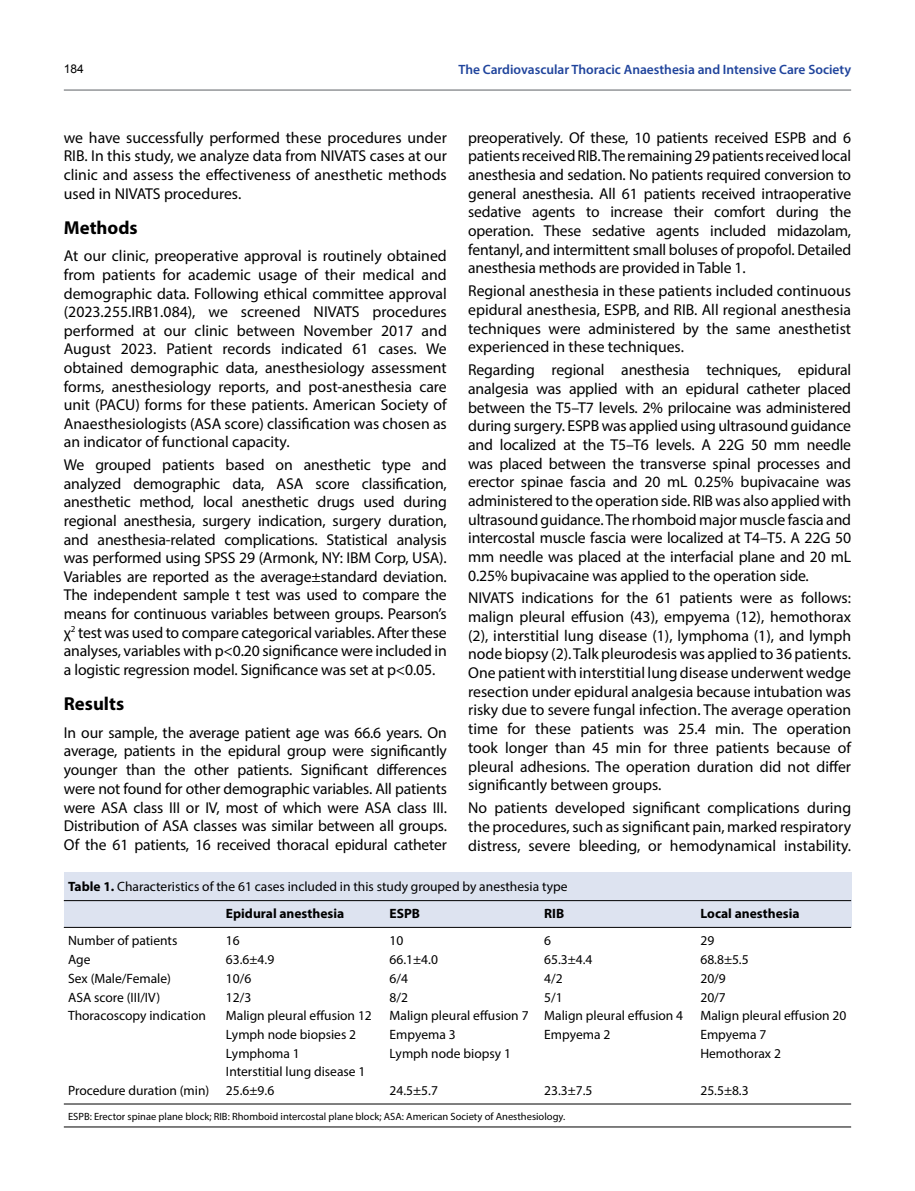
<style>
.page{position:relative;width:915px;height:1191px;background:#fff}
.page>*{position:absolute;margin:0;border:0;box-sizing:border-box;transform-origin:0 0}
.t1{font:700 18.75px "Myriad Pro";color:#000}
.t2{font:15.75px/18.6px "Myriad Pro";letter-spacing:-.005em;color:#000;text-align:justify}
.t3{font:13.5px/27.2px "Myriad Pro";color:#000}
.t4{font:600 13.5px "Myriad Pro";color:#20449c}
.t5{font:700 13.5px "Myriad Pro";color:#000}
.t6{font:12px "Arial";color:#000}
.t7{font:10.5px "Myriad Pro";color:#000}
.s1{font-weight:700}
</style>
<div class="page">
<hr style="left:64px;top:89px;width:786px;height:2px;background:#939598">
<div style="left:64px;top:872px;width:786px;height:55px;background:#dde3f0"></div>
<hr style="left:64px;top:1103px;width:786px;height:1px;background:#000">
<hr style="left:64px;top:900px;width:786px;height:1px;background:#000">
<hr style="left:64px;top:927px;width:786px;height:1px;background:#000">
<hr style="left:64px;top:1126px;width:786px;height:1px;background:#000">
<p class="t6" style="left:64px;top:60px;width:22px">184</p>
<p class="t4" style="left:458px;top:61px;width:394px">The Cardiovascular Thoracic Anaesthesia and Intensive Care Society</p>
<p class="t2" style="left:468px;top:128px;width:384px">preoperatively. Of these, 10 patients received ESPB and 6 patients received RIB. The remaining 29 patients received local anesthesia and sedation. No patients required conversion to general anesthesia. All 61 patients received intraoperative sedative agents to increase their comfort during the operation. These sedative agents included midazolam, fentanyl, and intermittent small boluses of propofol. Detailed anesthesia methods are provided in Table 1.</p>
<p class="t2" style="left:468px;top:281px;width:384px">Regional anesthesia in these patients included continuous epidural anesthesia, ESPB, and RIB. All regional anesthesia techniques were administered by the same anesthetist experienced in these techniques.</p>
<p class="t2" style="left:468px;top:360px;width:384px">Regarding regional anesthesia techniques, epidural analgesia was applied with an epidural catheter placed between the T5–T7 levels. 2% prilocaine was administered during surgery. ESPB was applied using ultrasound guidance and localized at the T5–T6 levels. A 22G 50 mm needle was placed between the transverse spinal processes and erector spinae fascia and 20 mL 0.25% bupivacaine was administered to the operation side. RIB was also applied with ultrasound guidance. The rhomboid major muscle fascia and intercostal muscle fascia were localized at T4–T5. A 22G 50 mm needle was placed at the interfacial plane and 20 mL 0.25% bupivacaine was applied to the operation side.</p>
<p class="t2" style="left:468px;top:588px;width:384px">NIVATS indications for the 61 patients were as follows: malign pleural effusion (43), empyema (12), hemothorax (2), interstitial lung disease (1), lymphoma (1), and lymph node biopsy (2). Talk pleurodesis was applied to 36 patients.<br>One patient with interstitial lung disease underwent wedge resection under epidural analgesia because intubation was risky due to severe fungal infection. The average operation time for these patients was 25.4 min. The operation took longer than 45 min for three patients because of pleural adhesions. The operation duration did not differ significantly between groups.</p>
<p class="t2" style="left:468px;top:798px;width:384px">No patients developed significant complications during the procedures, such as significant pain, marked respiratory distress, severe bleeding, or hemodynamical instability.</p>
<p class="t3" style="left:226px;top:872px;width:343px;text-indent:-158px"><span class="s1">Table 1.</span> Characteristics of the 61 cases included in this study grouped by anesthesia type<br><span class="s1">Epidural anesthesia</span></p>
<p class="t2" style="left:64px;top:128px;width:384px">we have successfully performed these procedures under RIB. In this study, we analyze data from NIVATS cases at our clinic and assess the effectiveness of anesthetic methods used in NIVATS procedures.</p>
<p class="t1" style="left:64px;top:216px;width:75px">Methods</p>
<p class="t2" style="left:64px;top:246px;width:384px">At our clinic, preoperative approval is routinely obtained from patients for academic usage of their medical and demographic data. Following ethical committee approval (2023.255.IRB1.084), we screened NIVATS procedures performed at our clinic between November 2017 and August 2023. Patient records indicated 61 cases. We obtained demographic data, anesthesiology assessment forms, anesthesiology reports, and post-anesthesia care unit (PACU) forms for these patients. American Society of Anaesthesiologists (ASA score) classification was chosen as an indicator of functional capacity.</p>
<p class="t2" style="left:64px;top:455px;width:384px">We grouped patients based on anesthetic type and analyzed demographic data, ASA score classification, anesthetic method, local anesthetic drugs used during regional anesthesia, surgery indication, surgery duration, and anesthesia-related complications. Statistical analysis was performed using SPSS 29 (Armonk, NY: IBM Corp, USA).<br>Variables are reported as the average±standard deviation.<br>The independent sample t test was used to compare the means for continuous variables between groups. Pearson’s χ<sup>2</sup> test was used to compare categorical variables. After these analyses, variables with p&lt;0.20 significance were included in a logistic regression model. Significance was set at p&lt;0.05.</p>
<p class="t1" style="left:64px;top:692px;width:62px">Results</p>
<p class="t2" style="left:64px;top:722px;width:384px">In our sample, the average patient age was 66.6 years. On average, patients in the epidural group were significantly younger than the other patients. Significant differences were not found for other demographic variables. All patients were ASA class III or IV, most of which were ASA class III.<br>Distribution of ASA classes was similar between all groups.<br>Of the 61 patients, 16 received thoracal epidural catheter</p>
<p class="t5" style="left:389px;top:905px;width:32px">ESPB</p>
<p class="t5" style="left:544px;top:905px;width:22px">RIB</p>
<p class="t5" style="left:700px;top:905px;width:101px">Local anesthesia</p>
<p class="t3" style="left:68px;top:927px;width:111px">Number of patients</p>
<p class="t3" style="left:226px;top:927px;width:15px">16</p>
<p class="t3" style="left:389px;top:927px;width:15px">10</p>
<p class="t3" style="left:544px;top:927px;width:8px">6</p>
<p class="t3" style="left:700px;top:927px;width:15px">29</p>
<p class="t3" style="left:68px;top:946px;width:24px">Age</p>
<p class="t3" style="left:226px;top:946px;width:50px">63.6±4.9</p>
<p class="t3" style="left:389px;top:946px;width:50px">66.1±4.0</p>
<p class="t3" style="left:544px;top:946px;width:50px">65.3±4.4</p>
<p class="t3" style="left:700px;top:946px;width:50px">68.8±5.5</p>
<p class="t3" style="left:68px;top:964px;width:104px">Sex (Male/Female)</p>
<p class="t3" style="left:226px;top:964px;width:27px">10/6</p>
<p class="t3" style="left:389px;top:964px;width:20px">6/4</p>
<p class="t3" style="left:544px;top:964px;width:20px">4/2</p>
<p class="t3" style="left:700px;top:964px;width:27px">20/9</p>
<p class="t3" style="left:68px;top:983px;width:94px">ASA score (III/IV)</p>
<p class="t3" style="left:226px;top:983px;width:27px">12/3</p>
<p class="t3" style="left:389px;top:983px;width:20px">8/2</p>
<p class="t3" style="left:544px;top:983px;width:20px">5/1</p>
<p class="t3" style="left:700px;top:983px;width:27px">20/7</p>
<p class="t3" style="left:68px;top:1002px;width:139px">Thoracoscopy indication</p>
<p class="t3" style="left:226px;top:1002px;width:147px">Malign pleural effusion 12</p>
<p class="t3" style="left:389px;top:1002px;width:295px">Malign pleural effusion 7 Malign pleural effusion 4</p>
<p class="t3" style="left:700px;top:1002px;width:147px">Malign pleural effusion 20</p>
<p class="t3" style="left:226px;top:1020px;width:132px">Lymph node biopsies 2</p>
<p class="t3" style="left:389px;top:1020px;width:68px">Empyema 3</p>
<p class="t3" style="left:544px;top:1020px;width:68px">Empyema 2</p>
<p class="t3" style="left:700px;top:1020px;width:68px">Empyema 7</p>
<p class="t3" style="left:226px;top:1039px;width:75px">Lymphoma 1</p>
<p class="t3" style="left:389px;top:1039px;width:123px">Lymph node biopsy 1</p>
<p class="t3" style="left:700px;top:1039px;width:82px">Hemothorax 2</p>
<p class="t3" style="left:68px;top:1062px;width:299px;line-height:18.8px;text-indent:158px">Interstitial lung disease 1<br>Procedure duration (min) 25.6±9.6</p>
<p class="t3" style="left:389px;top:1076px;width:50px">24.5±5.7</p>
<p class="t3" style="left:544px;top:1076px;width:50px">23.3±7.5</p>
<p class="t3" style="left:700px;top:1076px;width:50px">25.5±8.3</p>
<p class="t7" style="left:68px;top:1110px;width:498px">ESPB: Erector spinae plane block; RIB: Rhomboid intercostal plane block; ASA: American Society of Anesthesiology.</p>
</div>
